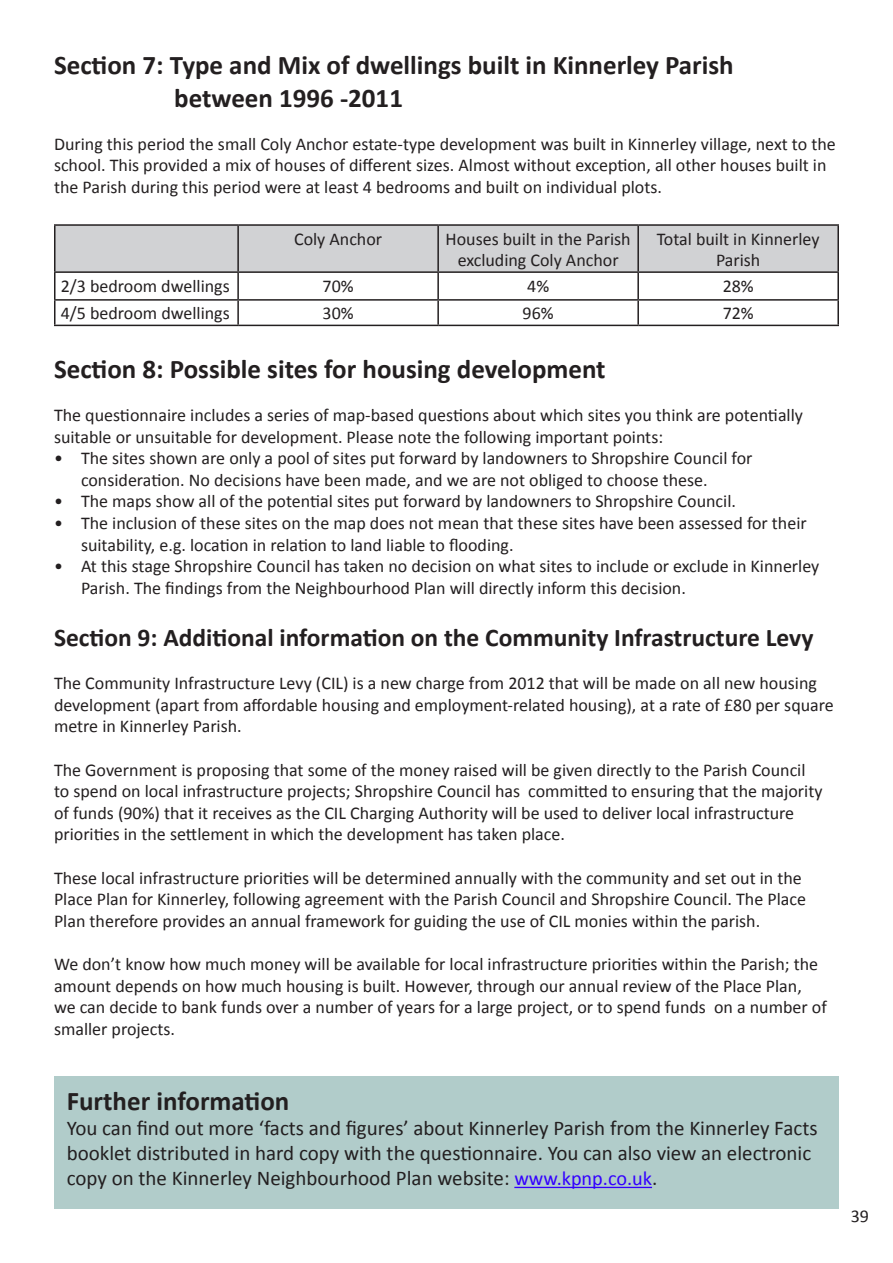
<style>
.page{position:relative;width:893px;height:1263px;background:#fff}
.page>*{position:absolute;margin:0;border:0;box-sizing:border-box;transform-origin:0 0}
.t1{font:700 27px/32.4px "Calibri";color:#231f20}
.Paragraph_Style_1{font:700 25.5px "Calibri";color:#231f20}
.t2{font:21px/25.2px "Calibri";color:#231f20}
.Paragraph_Style_1-2{font:18px/21.6px "Calibri";color:#231f20}
.s1{font-size:20.25px;color:#30f}
</style>
<div class="page">
<div style="left:56px;top:226px;width:781px;height:45px;background:#d1d2d4"></div>
<hr style="left:54px;top:224px;width:184px;height:2px;background:#231f20">
<hr style="left:54px;top:226px;width:2px;height:45px;background:#231f20">
<hr style="left:238px;top:224px;width:200px;height:2px;background:#231f20">
<hr style="left:237px;top:226px;width:2px;height:45px;background:#231f20">
<hr style="left:438px;top:224px;width:200px;height:2px;background:#231f20">
<hr style="left:437px;top:226px;width:2px;height:45px;background:#231f20">
<hr style="left:638px;top:224px;width:201px;height:2px;background:#231f20">
<hr style="left:637px;top:226px;width:2px;height:45px;background:#231f20">
<hr style="left:837px;top:226px;width:2px;height:45px;background:#231f20">
<hr style="left:54px;top:271px;width:184px;height:2px;background:#231f20">
<hr style="left:54px;top:273px;width:2px;height:26px;background:#231f20">
<hr style="left:238px;top:271px;width:200px;height:2px;background:#231f20">
<hr style="left:237px;top:273px;width:2px;height:26px;background:#231f20">
<hr style="left:438px;top:271px;width:200px;height:2px;background:#231f20">
<hr style="left:437px;top:273px;width:2px;height:26px;background:#231f20">
<hr style="left:638px;top:271px;width:201px;height:2px;background:#231f20">
<hr style="left:637px;top:273px;width:2px;height:26px;background:#231f20">
<hr style="left:837px;top:273px;width:2px;height:26px;background:#231f20">
<hr style="left:54px;top:299px;width:184px;height:2px;background:#231f20">
<hr style="left:54px;top:301px;width:2px;height:24px;background:#231f20">
<hr style="left:238px;top:299px;width:200px;height:2px;background:#231f20">
<hr style="left:237px;top:301px;width:2px;height:24px;background:#231f20">
<hr style="left:438px;top:299px;width:200px;height:2px;background:#231f20">
<hr style="left:437px;top:301px;width:2px;height:24px;background:#231f20">
<hr style="left:638px;top:299px;width:201px;height:2px;background:#231f20">
<hr style="left:637px;top:301px;width:2px;height:24px;background:#231f20">
<hr style="left:837px;top:301px;width:2px;height:24px;background:#231f20">
<hr style="left:54px;top:325px;width:184px;height:1px;background:#231f20">
<hr style="left:238px;top:325px;width:200px;height:1px;background:#231f20">
<hr style="left:438px;top:325px;width:200px;height:1px;background:#231f20">
<hr style="left:638px;top:325px;width:201px;height:1px;background:#231f20">
<div style="left:54px;top:1076px;width:785px;height:133px;background:#b1ccca"></div>
<hr style="left:514px;top:1187px;width:138px;height:1px;background:#30f">
<p class="t1" style="left:174px;top:48px;width:561px;text-indent:-120px">Section 7: Type and Mix of dwellings built in Kinnerley Parish between 1996 -2011</p>
<p class="Paragraph_Style_1-2" style="left:54px;top:132px;width:783px">During this period the small Coly Anchor estate-type development was built in Kinnerley village, next to the school. This provided a mix of houses of different sizes. Almost without exception, all other houses built in the Parish during this period were at least 4 bedrooms and built on individual plots.</p>
<p class="Paragraph_Style_1-2" style="left:294px;top:227px;width:90px">Coly Anchor</p>
<p class="Paragraph_Style_1-2" style="left:446px;top:227px;width:187px;text-align:center">Houses built in the Parish excluding Coly Anchor</p>
<p class="Paragraph_Style_1-2" style="left:657px;top:227px;width:164px;text-align:center">Total built in Kinnerley<br>Parish</p>
<p class="Paragraph_Style_1-2" style="left:61px;top:274px;width:171px">2/3 bedroom dwellings</p>
<p class="Paragraph_Style_1-2" style="left:323px;top:274px;width:33px">70%</p>
<p class="Paragraph_Style_1-2" style="left:527px;top:274px;width:23px">4%</p>
<p class="Paragraph_Style_1-2" style="left:723px;top:274px;width:33px">28%</p>
<p class="Paragraph_Style_1-2" style="left:61px;top:302px;width:171px">4/5 bedroom dwellings</p>
<p class="Paragraph_Style_1-2" style="left:323px;top:302px;width:33px">30%</p>
<p class="Paragraph_Style_1-2" style="left:523px;top:302px;width:33px">96%</p>
<p class="Paragraph_Style_1-2" style="left:723px;top:302px;width:33px">72%</p>
<p class="t1" style="left:54px;top:351px;width:553px">Section 8: Possible sites for housing development</p>
<p class="Paragraph_Style_1-2" style="left:54px;top:403px;width:750px">The questionnaire includes a series of map-based questions about which sites you think are potentially suitable or unsuitable for development. Please note the following important points:</p>
<p class="Paragraph_Style_1-2" style="left:81px;top:446px;width:673px;text-indent:-27px">• The sites shown are only a pool of sites put forward by landowners to Shropshire Council for consideration. No decisions have been made, and we are not obliged to choose these.</p>
<p class="Paragraph_Style_1-2" style="left:54px;top:490px;width:683px">• The maps show all of the potential sites put forward by landowners to Shropshire Council.</p>
<p class="Paragraph_Style_1-2" style="left:81px;top:511px;width:727px;text-indent:-27px">• The inclusion of these sites on the map does not mean that these sites have been assessed for their suitability, e.g. location in relation to land liable to flooding.</p>
<p class="Paragraph_Style_1-2" style="left:81px;top:554px;width:740px;text-indent:-27px">• At this stage Shropshire Council has taken no decision on what sites to include or exclude in Kinnerley<br>Parish. The findings from the Neighbourhood Plan will directly inform this decision.</p>
<p class="Paragraph_Style_1" style="left:54px;top:622px;width:761px">Section 9: Additional information on the Community Infrastructure Levy</p>
<p class="Paragraph_Style_1-2" style="left:54px;top:671px;width:781px">The Community Infrastructure Levy (CIL) is a new charge from 2012 that will be made on all new housing development (apart from affordable housing and employment-related housing), at a rate of £80 per square metre in Kinnerley Parish.</p>
<p class="Paragraph_Style_1-2" style="left:54px;top:758px;width:770px">The Government is proposing that some of the money raised will be given directly to the Parish Council to spend on local infrastructure projects; Shropshire Council has committed to ensuring that the majority of funds (90%) that it receives as the CIL Charging Authority will be used to deliver local infrastructure priorities in the settlement in which the development has taken place.</p>
<p class="Paragraph_Style_1-2" style="left:54px;top:866px;width:754px">These local infrastructure priorities will be determined annually with the community and set out in the<br>Place Plan for Kinnerley, following agreement with the Parish Council and Shropshire Council. The Place<br>Plan therefore provides an annual framework for guiding the use of CIL monies within the parish.</p>
<p class="Paragraph_Style_1-2" style="left:54px;top:952px;width:774px">We don’t know how much money will be available for local infrastructure priorities within the Parish; the amount depends on how much housing is built. However, through our annual review of the Place Plan, we can decide to bank funds over a number of years for a large project, or to spend funds on a number of smaller projects.</p>
<p class="t1" style="left:67px;top:1083px;width:224px">Further information</p>
<p class="t2" style="left:67px;top:1114px;width:752px">You can find out more ‘facts and figures’ about Kinnerley Parish from the Kinnerley Facts booklet distributed in hard copy with the questionnaire. You can also view an electronic copy on the Kinnerley Neighbourhood Plan website: <span class="s1">www.kpnp.co.uk</span>.</p>
<p class="Paragraph_Style_1-2" style="left:851px;top:1205px;width:20px">39</p>
</div>
